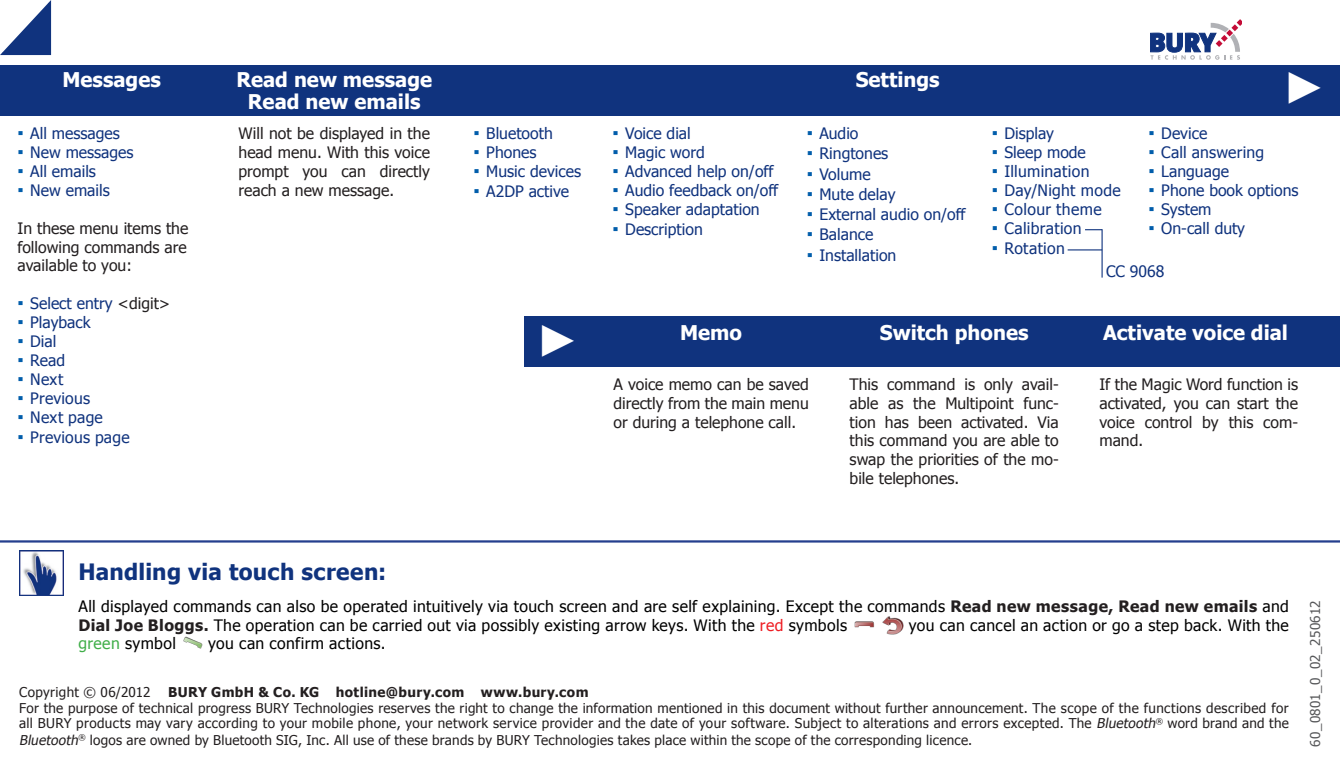
<style>
.page{position:relative;width:1340px;height:766px;background:#fff}
.page>*{position:absolute;margin:0;border:0;box-sizing:border-box;transform-origin:0 0}
.t1{font:45px "Times New Roman";color:#fff}
.t2{font:700 22.5px "Tahoma";letter-spacing:.015em;color:#10337e}
.t3{font:700 20.25px/22.5px "Tahoma";color:#fff;text-align:center}
.t4{font:15.75px "Tahoma";color:#10337e}
.t5{font:15.75px/18.9px "Tahoma";color:#231f20;text-align:justify}
.t6{font:15.75px/18px "Tahoma";letter-spacing:.025em;color:#000}
.t7{font:15.75px "Tahoma";letter-spacing:.02em;color:#10337e}
.t8{font:15.75px "Tahoma";letter-spacing:.025em;color:#10337e}
.t9{font:13.5px/16px "Tahoma";letter-spacing:.02em;color:#231f20;text-align:justify}
.t10{font:700 13.5px "Tahoma";letter-spacing:.03em;color:#231f20}
.t11{font:13.5px "Tahoma";letter-spacing:.02em;color:#57585a}
.s1{font-weight:700;font-size:18px;color:#015dab}
.s2{color:#231f20}
.s3{font-weight:700;color:#231f20}
.s4{color:#ee1d23}
.s5{color:#40ae49}
.s6{font-style:italic}
</style>
<div class="page">
<svg style="left:0;top:0;width:52px;height:56px"></svg>
<div style="left:524px;top:316px;width:815px;height:50px;background:#10337e"></div>
<svg style="left:1150px;top:19px;width:91px;height:41px"></svg>
<div style="left:0;top:65px;width:1339px;height:51px;background:#10337e"></div>
<img style="left:854px;top:621px;width:21px;height:7px">
<img style="left:882px;top:616px;width:22px;height:19px">
<img style="left:183px;top:636px;width:20px;height:13px">
<img style="left:19px;top:550px;width:45px;height:45px">
<hr style="left:0;top:540px;width:1339px;height:2px;background:#253f8e">
<svg style="left:1092px;top:366px;width:211px;height:1px"></svg>
<svg style="left:1085px;top:229px;width:16px;height:1px"></svg>
<hr style="left:1067px;top:249px;width:35px;height:1px;background:#10337e">
<hr style="left:1101px;top:229px;width:1px;height:48px;background:#10337e">
<h3 class="t3" style="left:62px;top:67px;width:100px">Messages</h3>
<p class="t4" style="left:18px;top:123px;width:104px"><span class="s1">▪</span> All messages</p>
<p class="t4" style="left:18px;top:142px;width:118px"><span class="s1">▪</span> New messages</p>
<p class="t4" style="left:18px;top:160px;width:80px"><span class="s1">▪</span> All emails</p>
<p class="t4" style="left:18px;top:179px;width:94px"><span class="s1">▪</span> New emails</p>
<p class="t5" style="left:18px;top:218px;width:172px">In these menu items the following commands are available to you:</p>
<p class="t4" style="left:18px;top:293px;width:154px"><span class="s1">▪</span> Select entry <span class="s2">&lt;digit&gt;</span></p>
<p class="t4" style="left:18px;top:312px;width:75px"><span class="s1">▪</span> Playback</p>
<p class="t4" style="left:18px;top:331px;width:40px"><span class="s1">▪</span> Dial</p>
<p class="t4" style="left:18px;top:349px;width:49px"><span class="s1">▪</span> Read</p>
<p class="t4" style="left:18px;top:368px;width:47px"><span class="s1">▪</span> Next</p>
<p class="t4" style="left:18px;top:387px;width:74px"><span class="s1">▪</span> Previous</p>
<p class="t4" style="left:18px;top:406px;width:87px"><span class="s1">▪</span> Next page</p>
<p class="t4" style="left:18px;top:426px;width:114px"><span class="s1">▪</span> Previous page</p>
<h3 class="t3" style="left:236px;top:67px;width:197px">Read new message<br>Read new emails</h3>
<h3 class="t3" style="left:855px;top:67px;width:85px">Settings</h3>
<h1 class="t1" style="left:1282px;top:58px;width:46px">►</h1>
<p class="t5" style="left:238px;top:123px;width:193px">Will not be displayed in the head menu. With this voice prompt you can directly reach a new message.</p>
<p class="t4" style="left:806px;top:123px;width:53px"><span class="s1">▪</span> Audio</p>
<p class="t4" style="left:473px;top:123px;width:81px"><span class="s1">▪</span> Bluetooth</p>
<p class="t4" style="left:473px;top:142px;width:64px"><span class="s1">▪</span> Phones</p>
<p class="t4" style="left:473px;top:160px;width:109px"><span class="s1">▪</span> Music devices</p>
<p class="t4" style="left:473px;top:181px;width:97px"><span class="s1">▪</span> A2DP active</p>
<p class="t4" style="left:612px;top:123px;width:80px"><span class="s1">▪</span> Voice dial</p>
<p class="t4" style="left:612px;top:142px;width:94px"><span class="s1">▪</span> Magic word</p>
<p class="t4" style="left:612px;top:160px;width:162px"><span class="s1">▪</span> Advanced help on/off</p>
<p class="t4" style="left:612px;top:179px;width:167px"><span class="s1">▪</span> Audio feedback on/off</p>
<p class="t4" style="left:612px;top:198px;width:149px"><span class="s1">▪</span> Speaker adaptation</p>
<p class="t4" style="left:612px;top:219px;width:92px"><span class="s1">▪</span> Description</p>
<p class="t4" style="left:806px;top:143px;width:83px"><span class="s1">▪</span> Ringtones</p>
<p class="t4" style="left:806px;top:163px;width:65px"><span class="s1">▪</span> Volume</p>
<p class="t4" style="left:806px;top:183px;width:90px"><span class="s1">▪</span> Mute delay</p>
<p class="t4" style="left:806px;top:204px;width:160px"><span class="s1">▪</span> External audio on/off</p>
<p class="t4" style="left:806px;top:224px;width:68px"><span class="s1">▪</span> Balance</p>
<p class="t4" style="left:806px;top:244px;width:91px"><span class="s1">▪</span> Installation</p>
<p class="t4" style="left:991px;top:123px;width:64px"><span class="s1">▪</span> Display</p>
<p class="t4" style="left:991px;top:142px;width:96px"><span class="s1">▪</span> Sleep mode</p>
<p class="t4" style="left:991px;top:160px;width:99px"><span class="s1">▪</span> Illumination</p>
<p class="t7" style="left:991px;top:179px;width:130px"><span class="s1">▪</span> Day/Night mode</p>
<p class="t8" style="left:991px;top:198px;width:111px"><span class="s1">▪</span> Colour theme</p>
<p class="t7" style="left:991px;top:217px;width:91px"><span class="s1">▪</span> Calibration</p>
<p class="t7" style="left:991px;top:237px;width:75px"><span class="s1">▪</span> Rotation</p>
<p class="t4" style="left:1148px;top:123px;width:60px"><span class="s1">▪</span> Device</p>
<p class="t4" style="left:1148px;top:142px;width:117px"><span class="s1">▪</span> Call answering</p>
<p class="t4" style="left:1148px;top:160px;width:82px"><span class="s1">▪</span> Language</p>
<p class="t4" style="left:1148px;top:179px;width:151px"><span class="s1">▪</span> Phone book options</p>
<p class="t4" style="left:1148px;top:198px;width:64px"><span class="s1">▪</span> System</p>
<p class="t4" style="left:1148px;top:217px;width:98px"><span class="s1">▪</span> On-call duty</p>
<p class="t4" style="left:1106px;top:261px;width:60px">CC 9068</p>
<h1 class="t1" style="left:536px;top:311px;width:46px">►</h1>
<h3 class="t3" style="left:680px;top:320px;width:63px">Memo</h3>
<h3 class="t3" style="left:879px;top:320px;width:150px">Switch phones</h3>
<h3 class="t3" style="left:1103px;top:320px;width:186px">Activate voice dial</h3>
<p class="t5" style="left:613px;top:373px;width:197px">A voice memo can be saved directly from the main menu or during a telephone call.</p>
<p class="t5" style="left:849px;top:373px;width:211px">This command is only avail&shy;able as the Multipoint func&shy;tion has been activated. Via this command you are able to swap the priorities of the mo&shy;bile telephones.</p>
<p class="t5" style="left:1099px;top:373px;width:200px">If the Magic Word function is activated, you can start the voice control by this com&shy;mand.</p>
<h2 class="t2" style="left:78px;top:555px;width:309px">Handling via touch screen:</h2>
<p class="t6" style="left:78px;top:596px;width:1211px">All displayed commands can also be operated intuitively via touch screen and are self explaining. Except the commands <span class="s3">Read new message, Read new emails</span> and<br><span class="s3">Dial Joe Bloggs.</span> The operation can be carried out via possibly existing arrow keys. With the <span class="s4">red</span> symbols</p>
<p class="t6" style="left:909px;top:614px;width:381px">you can cancel an action or go a step back. With the</p>
<p class="t6" style="left:78px;top:632px;width:99px"><span class="s5">green</span> symbol</p>
<p class="t6" style="left:208px;top:632px;width:179px">you can confirm actions.</p>
<p class="t9" style="left:19px;top:683px;width:133px">Copyright © 06/2012</p>
<p class="t10" style="left:168px;top:682px;width:422px">BURY GmbH &amp; Co. KG hotline@bury.com www.bury.com</p>
<p class="t9" style="left:19px;top:698px;width:1271px">For the purpose of technical progress BURY Technologies reserves the right to change the information mentioned in this document without further announcement. The scope of the functions described for all BURY products may vary according to your mobile phone, your network service provider and the date of your software. Subject to alterations and errors excepted. The <span class="s6">Bluetooth</span><sup>®</sup> word brand and the <span class="s6">Bluetooth</span><sup>®</sup> logos are owned by Bluetooth SIG, Inc. All use of these brands by BURY Technologies takes place within the scope of the corresponding licence.</p>
<p class="t11" style="left:1305px;top:746px;width:148px;rotate:-90deg">60_0801_0_02_250612</p>
</div>
